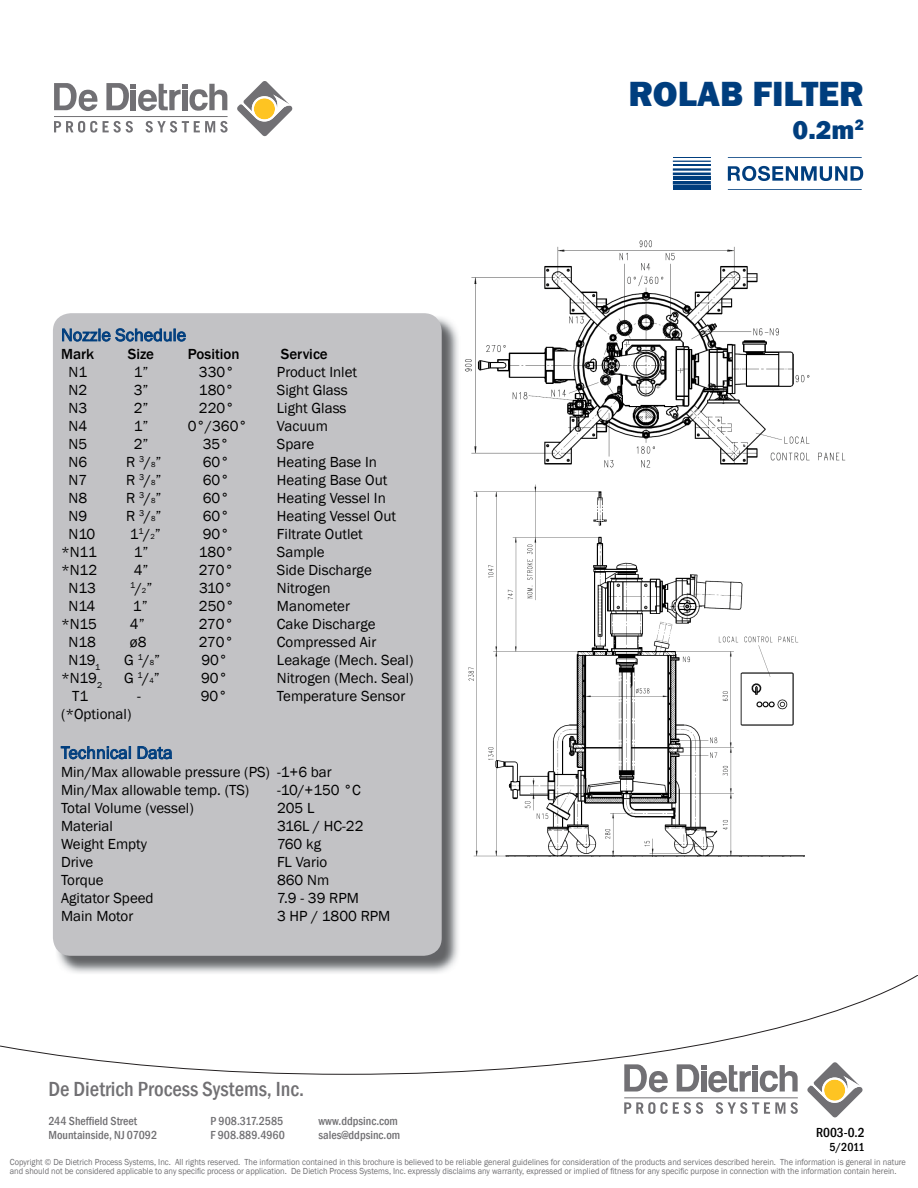
<style>
.page{position:relative;width:918px;height:1188px;background:#fff}
.page>*{position:absolute;margin:0;border:0;box-sizing:border-box;transform-origin:0 0}
.t1{font:800 36px "Franklin Gothic";color:#003e7e}
.t2{font:800 27px "Franklin Gothic";color:#003e7e}
.t3{font:500 condensed 21px "Franklin Gothic";color:#717073}
.t4{font:18px "Franklin Gothic";color:#003e7e}
.t5{font:16.95px "Trade Gothic LT Std Bd 2";color:#717074}
.t6{font:15px/18px "Franklin Gothic";color:#000}
.t7{font:500 15px "Franklin Gothic";color:#000}
.t8{font:500 condensed 13.5px "Franklin Gothic";color:#000}
.t9{font:300 12.3px "Trade Gothic LT Std";color:#717074}
.t10{font:500 condensed 12px "Franklin Gothic";color:#717073}
.t11{font:500 condensed 12px "Franklin Gothic";color:#000}
.t12{font:9px/9px "Franklin Gothic";color:#717073;scale:.93 1}
.s1{font-size:7.5px}
</style>
<div class="page">
<svg style="left:0;top:975px;width:918px;height:100px"></svg>
<svg style="left:237px;top:81px;width:55px;height:55px"></svg>
<hr style="left:54px;top:116px;width:174px;height:1px;background:#717074">
<svg style="left:54px;top:83px;width:44px;height:28px"></svg>
<svg style="left:106px;top:83px;width:121px;height:28px"></svg>
<svg style="left:54px;top:121px;width:174px;height:12px"></svg>
<div style="left:467px;top:1020px;width:93px;height:31px;background:#fff"></div>
<img style="left:468px;top:485px;width:336px;height:372px">
<img style="left:465px;top:240px;width:345px;height:228px">
<img style="left:769px;top:446px;width:76px;height:21px">
<div style="left:730px;top:477px;width:101px;height:31px;background:#fff"></div>
<svg style="left:624px;top:1025px;width:255px;height:93px"></svg>
<svg style="left:728px;top:166px;width:135px;height:15px"></svg>
<hr style="left:673px;top:186px;width:38px;height:4px;background:#003e7e">
<svg style="left:673px;top:181px;width:38px;height:4px"></svg>
<hr style="left:673px;top:177px;width:38px;height:3px;background:#003e7e">
<hr style="left:673px;top:173px;width:38px;height:2px;background:#003e7e">
<hr style="left:673px;top:168px;width:38px;height:3px;background:#003e7e">
<hr style="left:673px;top:164px;width:38px;height:2px;background:#003e7e">
<hr style="left:673px;top:161px;width:38px;height:1px;background:#003e7e">
<hr style="left:673px;top:157px;width:38px;height:1px;background:#003e7e">
<hr style="left:728px;top:189px;width:134px;height:1px;background:#003e7e">
<svg style="left:728px;top:157px;width:134px;height:1px"></svg>
<img style="left:56px;top:316px;width:402px;height:657px">
<div style="left:53px;top:313px;width:389px;height:643px;background:#c2c2c5;border-radius:18px"></div>
<svg style="left:62px;top:328px;width:124px;height:14px"></svg>
<svg style="left:60px;top:746px;width:112px;height:14px"></svg>
<p class="t4" style="left:61px;top:327px;width:127px">Nozzle Schedule</p>
<p class="t7" style="left:61px;top:345px;width:35px">Mark</p>
<p class="t7" style="left:128px;top:345px;width:28px">Size</p>
<p class="t7" style="left:188px;top:345px;width:53px">Position</p>
<p class="t7" style="left:281px;top:345px;width:48px">Service</p>
<p class="t6" style="left:69px;top:364px;width:20px">N1</p>
<p class="t6" style="left:134px;top:364px;width:16px">1”</p>
<p class="t6" style="left:199px;top:364px;width:37px">330°</p>
<p class="t6" style="left:277px;top:364px;width:82px">Product Inlet</p>
<p class="t6" style="left:69px;top:382px;width:20px">N2</p>
<p class="t6" style="left:134px;top:382px;width:16px">3”</p>
<p class="t6" style="left:199px;top:382px;width:37px">180°</p>
<p class="t6" style="left:277px;top:382px;width:72px">Sight Glass</p>
<p class="t6" style="left:69px;top:400px;width:20px">N3</p>
<p class="t6" style="left:134px;top:400px;width:16px">2”</p>
<p class="t6" style="left:199px;top:400px;width:37px">220°</p>
<p class="t6" style="left:277px;top:400px;width:71px">Light Glass</p>
<p class="t6" style="left:69px;top:418px;width:20px">N4</p>
<p class="t6" style="left:134px;top:418px;width:16px">1”</p>
<p class="t6" style="left:188px;top:418px;width:61px">0°/360°</p>
<p class="t6" style="left:277px;top:418px;width:52px">Vacuum</p>
<p class="t6" style="left:69px;top:436px;width:20px">N5</p>
<p class="t6" style="left:134px;top:436px;width:16px">2”</p>
<p class="t6" style="left:203px;top:436px;width:28px">35°</p>
<p class="t6" style="left:277px;top:436px;width:39px">Spare</p>
<p class="t6" style="left:69px;top:454px;width:20px">N6</p>
<p class="t6" style="left:126px;top:454px;width:37px">R <sup>3</sup>/<span class="s1">8</span>”</p>
<p class="t6" style="left:203px;top:454px;width:28px">60°</p>
<p class="t6" style="left:277px;top:454px;width:102px">Heating Base In</p>
<p class="t6" style="left:69px;top:472px;width:20px">N7</p>
<p class="t6" style="left:126px;top:472px;width:37px">R <sup>3</sup>/<span class="s1">8</span>”</p>
<p class="t6" style="left:203px;top:472px;width:28px">60°</p>
<p class="t6" style="left:277px;top:472px;width:112px">Heating Base Out</p>
<p class="t6" style="left:69px;top:490px;width:20px">N8</p>
<p class="t6" style="left:126px;top:490px;width:37px">R <sup>3</sup>/<span class="s1">8</span>”</p>
<p class="t6" style="left:203px;top:490px;width:28px">60°</p>
<p class="t6" style="left:277px;top:490px;width:110px">Heating Vessel In</p>
<p class="t6" style="left:69px;top:508px;width:20px">N9</p>
<p class="t6" style="left:126px;top:508px;width:37px">R <sup>3</sup>/<span class="s1">8</span>”</p>
<p class="t6" style="left:203px;top:508px;width:28px">60°</p>
<p class="t6" style="left:277px;top:508px;width:121px">Heating Vessel Out</p>
<p class="t6" style="left:69px;top:526px;width:28px">N10</p>
<p class="t6" style="left:130px;top:526px;width:32px">1<sup>1</sup>/<span class="s1">2</span>”</p>
<p class="t6" style="left:203px;top:526px;width:28px">90°</p>
<p class="t6" style="left:277px;top:526px;width:87px">Filtrate Outlet</p>
<p class="t6" style="left:61px;top:544px;width:37px">*N11</p>
<p class="t6" style="left:134px;top:544px;width:16px">1”</p>
<p class="t6" style="left:199px;top:544px;width:37px">180°</p>
<p class="t6" style="left:277px;top:544px;width:49px">Sample</p>
<p class="t6" style="left:61px;top:562px;width:38px">*N12</p>
<p class="t6" style="left:134px;top:562px;width:16px">4”</p>
<p class="t6" style="left:199px;top:562px;width:36px">270°</p>
<p class="t6" style="left:277px;top:562px;width:96px">Side Discharge</p>
<p class="t6" style="left:69px;top:580px;width:29px">N13</p>
<p class="t6" style="left:130px;top:580px;width:24px"><sup>1</sup>/<span class="s1">2</span>”</p>
<p class="t6" style="left:199px;top:580px;width:35px">310°</p>
<p class="t6" style="left:277px;top:580px;width:55px">Nitrogen</p>
<p class="t6" style="left:69px;top:598px;width:28px">N14</p>
<p class="t6" style="left:133px;top:598px;width:16px">1”</p>
<p class="t6" style="left:199px;top:598px;width:37px">250°</p>
<p class="t6" style="left:277px;top:598px;width:75px">Manometer</p>
<p class="t6" style="left:61px;top:616px;width:38px">*N15</p>
<p class="t6" style="left:130px;top:616px;width:16px">4”</p>
<p class="t6" style="left:199px;top:616px;width:36px">270°</p>
<p class="t6" style="left:277px;top:616px;width:100px">Cake Discharge</p>
<p class="t6" style="left:69px;top:634px;width:29px">N18</p>
<p class="t6" style="left:130px;top:634px;width:18px">ø8</p>
<p class="t6" style="left:199px;top:634px;width:36px">270°</p>
<p class="t6" style="left:277px;top:634px;width:101px">Compressed Air</p>
<p class="t6" style="left:69px;top:652px;width:33px">N19<sub>1</sub></p>
<p class="t6" style="left:124px;top:652px;width:37px">G <sup>1</sup>/<span class="s1">8</span>”</p>
<p class="t6" style="left:201px;top:652px;width:28px">90°</p>
<p class="t6" style="left:277px;top:652px;width:138px">Leakage (Mech. Seal)</p>
<p class="t6" style="left:61px;top:670px;width:43px">*N19<sub>2</sub></p>
<p class="t6" style="left:124px;top:670px;width:37px">G <sup>1</sup>/<span class="s1">4</span>”</p>
<p class="t6" style="left:201px;top:670px;width:28px">90°</p>
<p class="t6" style="left:277px;top:670px;width:138px">Nitrogen (Mech. Seal)</p>
<p class="t6" style="left:72px;top:688px;width:18px">T1</p>
<p class="t6" style="left:137px;top:688px;width:5px">-</p>
<p class="t6" style="left:201px;top:688px;width:28px">90°</p>
<p class="t6" style="left:277px;top:688px;width:130px">Temperature Sensor</p>
<p class="t6" style="left:61px;top:706px;width:72px">(*Optional)</p>
<p class="t4" style="left:61px;top:745px;width:113px">Technical Data</p>
<p class="t6" style="left:61px;top:763px;width:272px">Min/Max allowable pressure (PS) -1+6 bar<br>Min/Max allowable temp. (TS)</p>
<p class="t6" style="left:277px;top:781px;width:85px">-10/+150 °C</p>
<p class="t6" style="left:61px;top:799px;width:134px">Total Volume (vessel)</p>
<p class="t6" style="left:277px;top:799px;width:39px">205 L</p>
<p class="t6" style="left:61px;top:817px;width:54px">Material</p>
<p class="t6" style="left:277px;top:817px;width:88px">316L / HC-22</p>
<p class="t6" style="left:61px;top:835px;width:88px">Weight Empty</p>
<p class="t6" style="left:277px;top:835px;width:46px">760 kg</p>
<p class="t6" style="left:61px;top:853px;width:34px">Drive</p>
<p class="t6" style="left:277px;top:853px;width:52px">FL Vario</p>
<p class="t6" style="left:61px;top:871px;width:44px">Torque</p>
<p class="t6" style="left:277px;top:871px;width:54px">860 Nm</p>
<p class="t6" style="left:61px;top:889px;width:94px">Agitator Speed</p>
<p class="t6" style="left:277px;top:889px;width:83px">7.9 - 39 RPM</p>
<p class="t6" style="left:61px;top:907px;width:74px">Main Motor</p>
<p class="t6" style="left:277px;top:907px;width:115px">3 HP / 1800 RPM</p>
<h1 class="t1" style="left:628px;top:73px;width:237px">ROLAB FILTER</h1>
<h2 class="t2" style="left:793px;top:113px;width:73px">0.2m<sup>2</sup></h2>
<h3 class="t3" style="left:48px;top:1080px;width:257px">De Dietrich Process Systems, Inc.</h3>
<p class="t10" style="left:48px;top:1116px;width:90px">244 Sheffield Street</p>
<p class="t10" style="left:210px;top:1116px;width:74px">P 908.317.2585</p>
<p class="t10" style="left:319px;top:1116px;width:81px">www.ddpsinc.com</p>
<p class="t10" style="left:48px;top:1130px;width:110px">Mountainside, NJ 07092</p>
<p class="t10" style="left:210px;top:1130px;width:76px">F 908.889.4960</p>
<p class="t10" style="left:319px;top:1130px;width:83px">sales@ddpsinc.om</p>
<p class="t12" style="left:10px;top:1158px;width:965px">Copyright © De Dietrich Process Systems, Inc. All rights reserved. The information contained in this brochure is believed to be reliable general guidelines for consideration of the products and services described herein. The information is general in nature and should not be considered applicable to any specific process or application. De Dietich Process Systems, Inc. expressly disclaims any warranty, expressed or implied of fitness for any specific purpose in connection with the information contain herein.</p>
<p class="t5" style="left:50px;top:1092px;width:265px">De Dietrich Process Systems GmbH</p>
<p class="t9" style="left:50px;top:1121px;width:108px">Hattenbergstraße 36</p>
<p class="t9" style="left:183px;top:1121px;width:146px">Tel.: +49 (0) 61 31/97 04-0</p>
<p class="t8" style="left:816px;top:1127px;width:50px">R003-0.2</p>
<p class="t11" style="left:829px;top:1142px;width:37px">5/2011</p>
</div>
